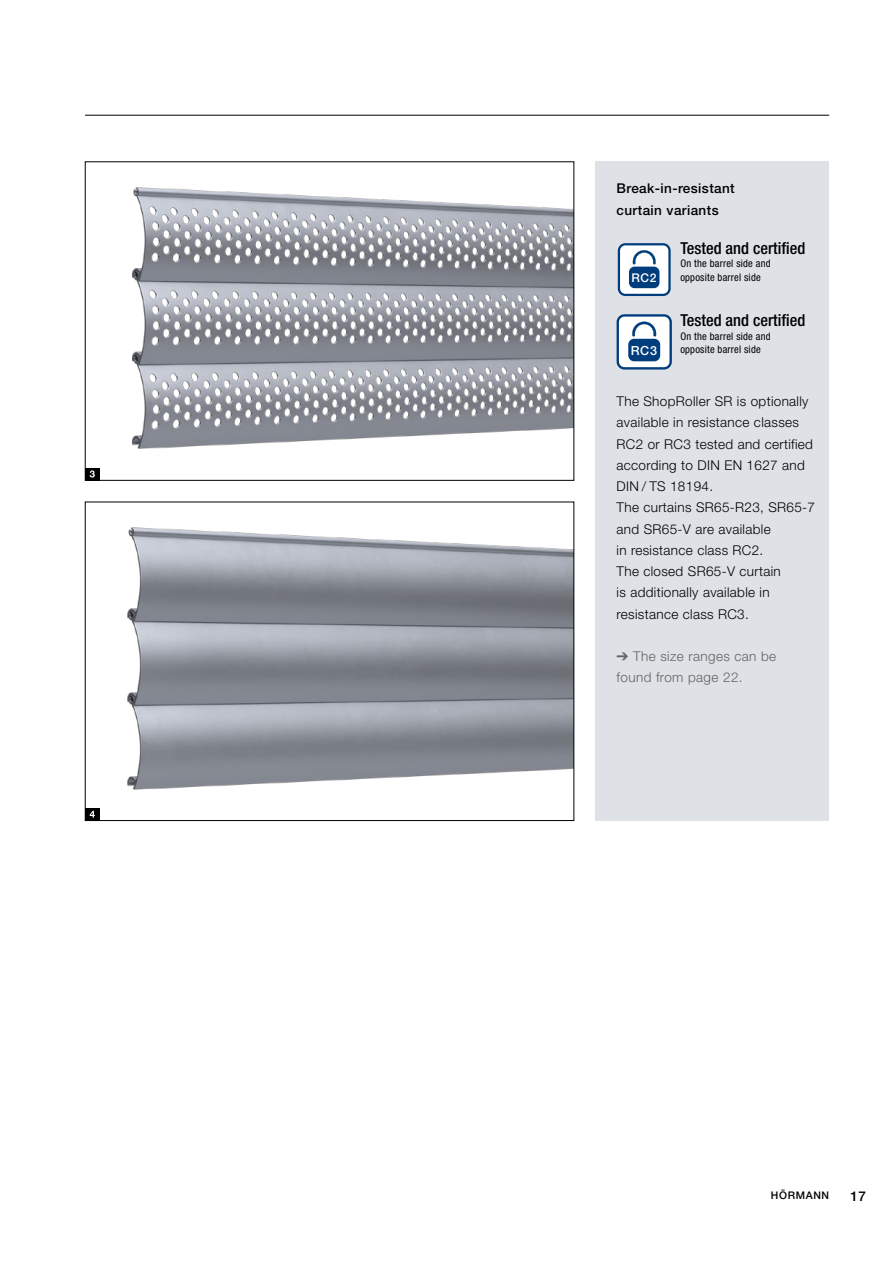
<style>
.page{position:relative;width:893px;height:1263px;background:#fff}
.page>*{position:absolute;margin:0;border:0;box-sizing:border-box;transform-origin:0 0}
.t1{font:500 condensed 16.5px "Hoermann Helvetica Neue";color:#000}
.t2{font:300 13.5px/21.3px "Hoermann Helvetica Neue";letter-spacing:.025em;color:#000}
.t3{font:500 13.5px/21.3px "Hoermann Helvetica Neue";letter-spacing:.03em;color:#000}
.t4{font:300 13.5px/21px "Hoermann Helvetica Neue";letter-spacing:.03em;color:#646363}
.t5{font:500 12.6px "Hoermann Helvetica Neue";color:#fff}
.t6{font:500 12px "Hoermann Helvetica Neue";color:#fff}
.t7{font:condensed 10.5px/13.5px "Hoermann Helvetica Neue";letter-spacing:.02em;color:#000}
.t8{font:500 10.5px "Hoermann Helvetica Neue";letter-spacing:.06em;color:#000}
</style>
<div class="page">
<div style="left:595px;top:162px;width:234px;height:659px;background:#dee2e6"></div>
<hr style="left:85px;top:115px;width:744px;height:1px;background:#000">
<img style="left:99px;top:187px;width:473px;height:291px">
<img style="left:99px;top:527px;width:473px;height:292px">
<div style="left:85px;top:502px;width:489px;height:319px;border:1px solid #000"></div>
<div style="left:619px;top:244px;width:50px;height:51px;background:#fff;border-radius:6px"></div>
<div style="left:618px;top:243px;width:53px;height:53px;border:2px solid #003d7c;border-radius:6px"></div>
<div style="left:629px;top:267px;width:30px;height:21px;background:#003d7c;border-radius:6px"></div>
<svg style="left:633px;top:250px;width:23px;height:14px"></svg>
<div style="left:618px;top:315px;width:53px;height:53px;background:#fff;border-radius:7px"></div>
<div style="left:617px;top:314px;width:55px;height:55px;border:2px solid #003d7c;border-radius:7px"></div>
<div style="left:628px;top:339px;width:32px;height:22px;background:#003d7c;border-radius:6px"></div>
<svg style="left:632px;top:322px;width:24px;height:14px"></svg>
<div style="left:85px;top:808px;width:14px;height:13px;background:#000"></div>
<svg style="left:90px;top:811px;width:5px;height:7px"></svg>
<div style="left:85px;top:468px;width:14px;height:12px;background:#000"></div>
<svg style="left:90px;top:470px;width:5px;height:7px"></svg>
<p class="t3" style="left:617px;top:177px;width:120px">Break-in-resistant curtain variants</p>
<p class="t6" style="left:631px;top:269px;width:27px">RC2</p>
<p class="t5" style="left:631px;top:341px;width:28px">RC3</p>
<p class="t1" style="left:680px;top:237px;width:126px">Tested and certified</p>
<p class="t7" style="left:680px;top:256px;width:92px">On the barrel side and opposite barrel side</p>
<p class="t1" style="left:680px;top:309px;width:126px">Tested and certified</p>
<p class="t7" style="left:680px;top:328px;width:92px">On the barrel side and opposite barrel side</p>
<p class="t2" style="left:617px;top:390px;width:200px">The ShopRoller SR is optionally available in resistance classes<br>RC2 or RC3 tested and certified according to DIN EN 1627 and<br>DIN / TS 18194.<br>The curtains SR65-R23, SR65‑7 and SR65‑V are available<br>in resistance class RC2.<br>The closed SR65-V curtain<br>is additionally available in resistance class RC3.</p>
<p class="t4" style="left:617px;top:645px;width:161px">➔ The size ranges can be found from page 22.</p>
<p class="t8" style="left:771px;top:1188px;width:60px">HÖRMANN</p>
<p class="t3" style="left:850px;top:1185px;width:17px">17</p>
</div>
